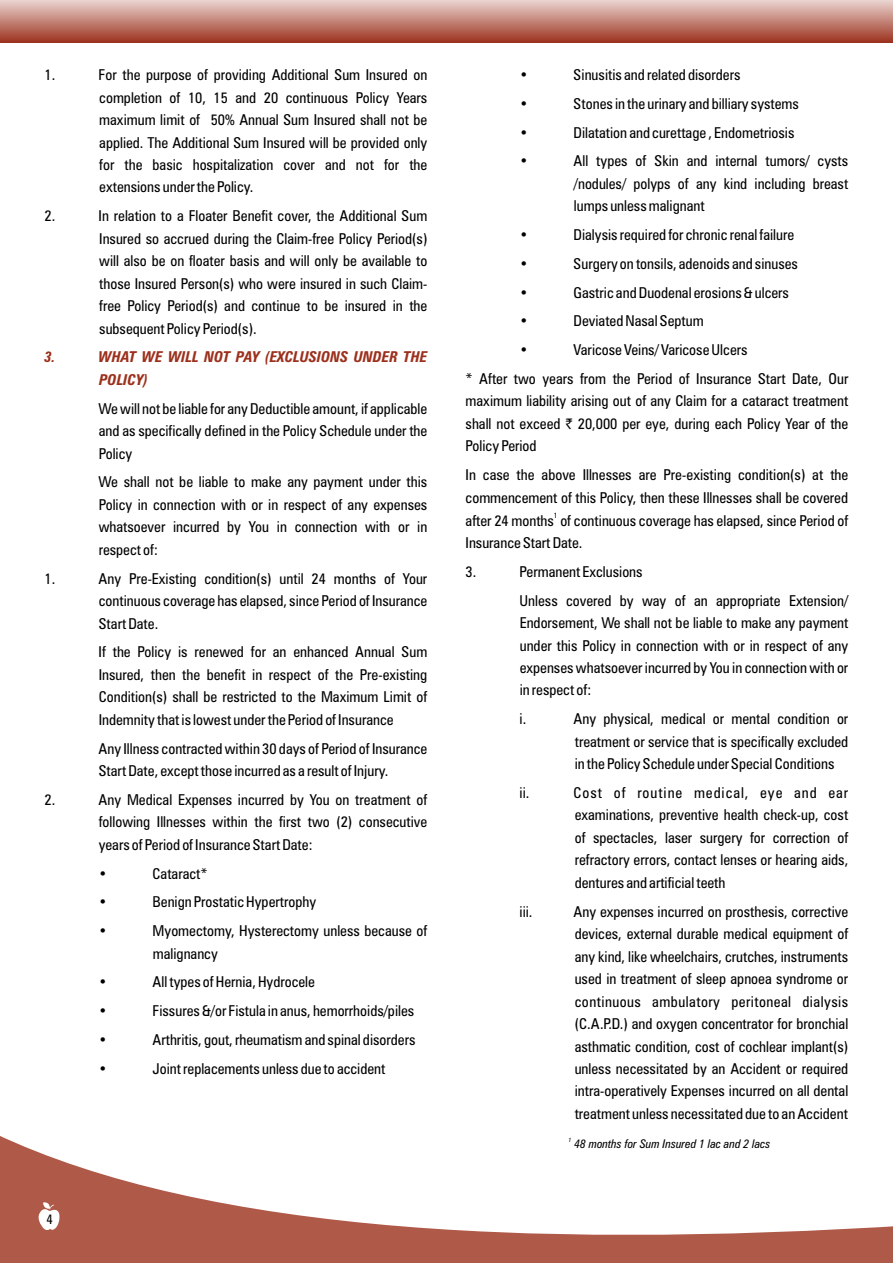
<style>
.page{position:relative;width:893px;height:1263px;background:#fff}
.page>*{position:absolute;margin:0;border:0;box-sizing:border-box;transform-origin:0 0}
.t1{font:condensed 15px/22.5px "Zurich BT";color:#000;text-align:justify}
.t2{font:italic 700 condensed 15px/22.5px "Zurich BT";color:#9c301c}
.t3{font:condensed 13.5px "Zurich BT";color:#000}
.t4{font:italic condensed 12px "Zurich BT";color:#000}
.t5{font:condensed 7.5px "Zurich BT";color:#000}
.t6{font:italic condensed 6px "Zurich BT";color:#000}
.s1{font-family:"Rupee";font-stretch:normal}
</style>
<div class="page">
<div style="left:0;top:0;width:893px;height:42px;background:linear-gradient(to bottom,#ead4d0,#9f3926)"></div>
<svg style="left:0;top:1136px;width:893px;height:127px"></svg>
<svg style="left:35px;top:1201px;width:26px;height:30px"></svg>
<p class="t1" style="left:45px;top:65px;width:12px">1.</p>
<p class="t1" style="left:99px;top:65px;width:330px">For the purpose of providing Additional Sum Insured on completion of 10, 15 and 20 continuous Policy Years maximum limit of 50% Annual Sum Insured shall not be applied. The Additional Sum Insured will be provided only for the basic hospitalization cover and not for the extensions under the Policy.</p>
<p class="t1" style="left:45px;top:206px;width:12px">2.</p>
<p class="t1" style="left:99px;top:206px;width:330px">In relation to a Floater Benefit cover, the Additional Sum Insured so accrued during the Claim-free Policy Period(s) will also be on floater basis and will only be available to those Insured Person(s) who were insured in such Claim&shy;free Policy Period(s) and continue to be insured in the subsequent Policy Period(s).</p>
<p class="t2" style="left:45px;top:347px;width:13px">3.</p>
<p class="t2" style="left:99px;top:347px;width:330px">WHAT WE WILL NOT PAY (EXCLUSIONS UNDER THE<br>POLICY)</p>
<p class="t1" style="left:99px;top:399px;width:330px">We will not be liable for any Deductible amount, if applicable and as specifically defined in the Policy Schedule under the Policy</p>
<p class="t1" style="left:99px;top:472px;width:330px">We shall not be liable to make any payment under this Policy in connection with or in respect of any expenses whatsoever incurred by You in connection with or in respect of:</p>
<p class="t1" style="left:45px;top:568px;width:12px">1.</p>
<p class="t1" style="left:99px;top:568px;width:330px">Any Pre-Existing condition(s) until 24 months of Your continuous coverage has elapsed, since Period of Insurance Start Date.</p>
<p class="t1" style="left:99px;top:642px;width:330px">If the Policy is renewed for an enhanced Annual Sum Insured, then the benefit in respect of the Pre-existing Condition(s) shall be restricted to the Maximum Limit of Indemnity that is lowest under the Period of Insurance</p>
<p class="t1" style="left:99px;top:738px;width:330px">Any Illness contracted within 30 days of Period of Insurance<br>Start Date, except those incurred as a result of Injury.</p>
<p class="t1" style="left:45px;top:790px;width:12px">2.</p>
<p class="t1" style="left:99px;top:790px;width:330px">Any Medical Expenses incurred by You on treatment of following Illnesses within the first two (2) consecutive years of Period of Insurance Start Date:</p>
<p class="t1" style="left:99px;top:863px;width:10px">•</p>
<p class="t1" style="left:153px;top:863px;width:57px">Cataract*</p>
<p class="t1" style="left:99px;top:892px;width:10px">•</p>
<p class="t1" style="left:153px;top:892px;width:165px">Benign Prostatic Hypertrophy</p>
<p class="t1" style="left:99px;top:921px;width:10px">•</p>
<p class="t1" style="left:153px;top:921px;width:276px">Myomectomy, Hysterectomy unless because of malignancy</p>
<p class="t1" style="left:99px;top:972px;width:10px">•</p>
<p class="t1" style="left:153px;top:972px;width:164px">All types of Hernia, Hydrocele</p>
<p class="t1" style="left:99px;top:1001px;width:10px">•</p>
<p class="t1" style="left:153px;top:1001px;width:263px">Fissures &amp;/or Fistula in anus, hemorrhoids/piles</p>
<p class="t1" style="left:99px;top:1030px;width:10px">•</p>
<p class="t1" style="left:153px;top:1030px;width:264px">Arthritis, gout, rheumatism and spinal disorders</p>
<p class="t1" style="left:99px;top:1058px;width:10px">•</p>
<p class="t1" style="left:153px;top:1058px;width:234px">Joint replacements unless due to accident</p>
<p class="t3" style="left:46px;top:1214px;width:8px">4</p>
<p class="t1" style="left:520px;top:65px;width:10px">•</p>
<p class="t1" style="left:574px;top:65px;width:168px">Sinusitis and related disorders</p>
<p class="t1" style="left:520px;top:94px;width:10px">•</p>
<p class="t1" style="left:574px;top:94px;width:227px">Stones in the urinary and billiary systems</p>
<p class="t1" style="left:520px;top:122px;width:10px">•</p>
<p class="t1" style="left:574px;top:122px;width:222px">Dilatation and curettage , Endometriosis</p>
<p class="t1" style="left:520px;top:151px;width:10px">•</p>
<p class="t1" style="left:574px;top:151px;width:276px">All types of Skin and internal tumors/ cysts /nodules/ polyps of any kind including breast lumps unless malignant</p>
<p class="t1" style="left:520px;top:225px;width:10px">•</p>
<p class="t1" style="left:574px;top:225px;width:222px">Dialysis required for chronic renal failure</p>
<p class="t1" style="left:520px;top:254px;width:10px">•</p>
<p class="t1" style="left:574px;top:254px;width:226px">Surgery on tonsils, adenoids and sinuses</p>
<p class="t1" style="left:520px;top:283px;width:10px">•</p>
<p class="t1" style="left:574px;top:283px;width:217px">Gastric and Duodenal erosions &amp; ulcers</p>
<p class="t1" style="left:520px;top:311px;width:10px">•</p>
<p class="t1" style="left:574px;top:311px;width:132px">Deviated Nasal Septum</p>
<p class="t1" style="left:520px;top:340px;width:10px">•</p>
<p class="t1" style="left:466px;top:337px;width:384px;line-height:28.8px;text-align:center">Varicose Veins/ Varicose Ulcers<br>* After two years from the Period of Insurance Start Date, Our</p>
<p class="t1" style="left:466px;top:391px;width:384px">maximum liability arising out of any Claim for a cataract treatment shall not exceed <span class="s1">`</span> 20,000 per eye, during each Policy Year of the Policy Period</p>
<p class="t1" style="left:466px;top:465px;width:384px">In case the above Illnesses are Pre-existing condition(s) at the commencement of this Policy, then these Illnesses shall be covered</p>
<p class="t5" style="left:554px;top:512px;width:5px">1</p>
<p class="t1" style="left:466px;top:510px;width:384px">after 24 months of continuous coverage has elapsed, since Period of<br>Insurance Start Date.</p>
<p class="t1" style="left:466px;top:562px;width:12px">3.</p>
<p class="t1" style="left:520px;top:558px;width:330px;line-height:28.8px">Permanent Exclusions<br>Unless covered by way of an appropriate Extension/</p>
<p class="t1" style="left:520px;top:613px;width:330px">Endorsement, We shall not be liable to make any payment under this Policy in connection with or in respect of any expenses whatsoever incurred by You in connection with or in respect of:</p>
<p class="t1" style="left:520px;top:709px;width:8px">i.</p>
<p class="t1" style="left:574px;top:709px;width:276px">Any physical, medical or mental condition or treatment or service that is specifically excluded in the Policy Schedule under Special Conditions</p>
<p class="t1" style="left:520px;top:783px;width:11px">ii.</p>
<p class="t1" style="left:574px;top:783px;width:276px">Cost of routine medical, eye and ear examinations, preventive health check-up, cost of spectacles, laser surgery for correction of refractory errors, contact lenses or hearing aids, dentures and artificial teeth</p>
<p class="t1" style="left:520px;top:901px;width:15px">iii.</p>
<p class="t1" style="left:574px;top:901px;width:276px">Any expenses incurred on prosthesis, corrective devices, external durable medical equipment of any kind, like wheelchairs, crutches, instruments used in treatment of sleep apnoea syndrome or continuous ambulatory peritoneal dialysis (C.A.P.D.) and oxygen concentrator for bronchial asthmatic condition, cost of cochlear implant(s) unless necessitated by an Accident or required intra-operatively Expenses incurred on all dental treatment unless necessitated due to an Accident</p>
<p class="t6" style="left:569px;top:1137px;width:4px">1</p>
<p class="t4" style="left:574px;top:1138px;width:198px">48 months for Sum Insured 1 lac and 2 lacs</p>
</div>
